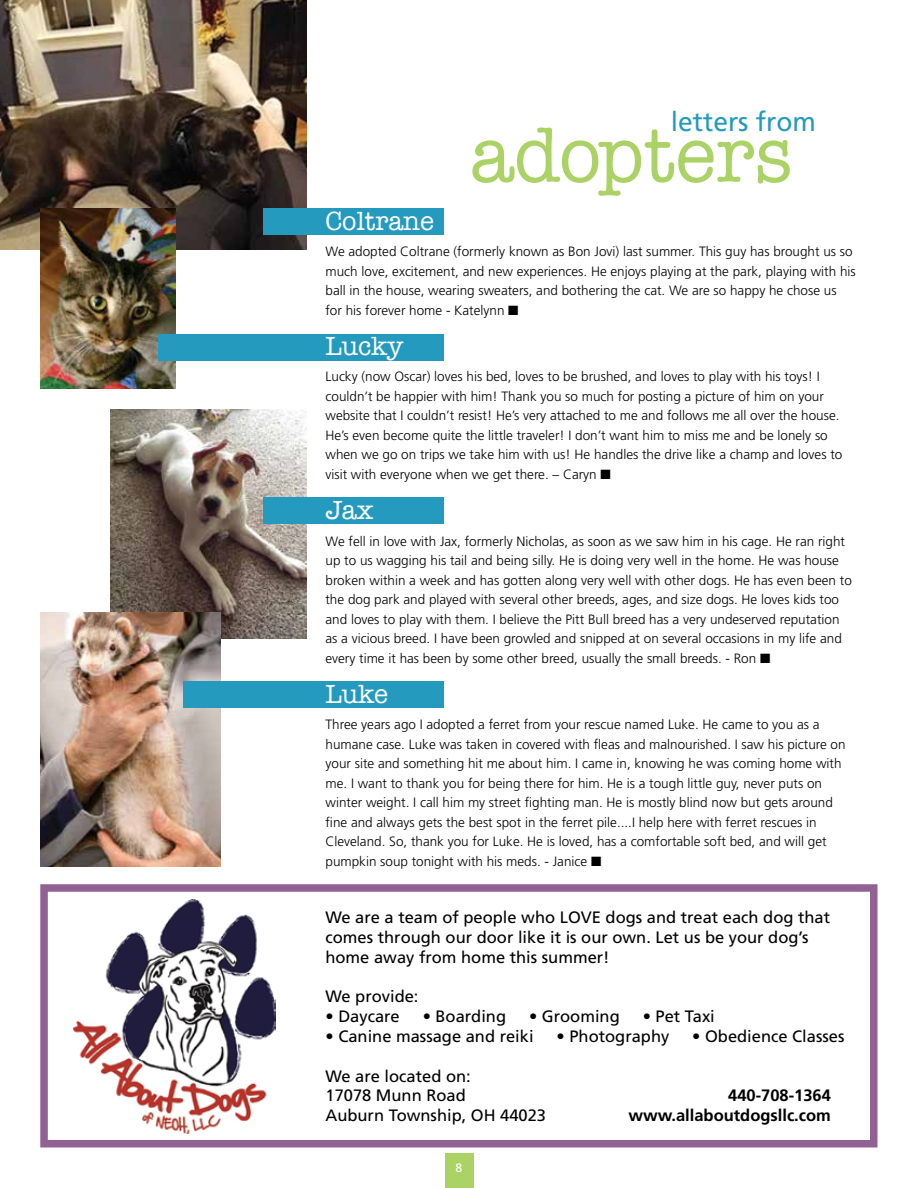
<style>
.page{position:relative;width:918px;height:1188px;background:#fff}
.page>*{position:absolute;margin:0;border:0;box-sizing:border-box;transform-origin:0 0}
.t1{font:79.5px "American Typewriter";color:#aad265}
.t2{font:27px "American Typewriter";color:#fff}
.t3{font:27px "Frutiger";color:#259abf}
.t4{font:16.5px/19.8px "Frutiger";color:#000}
.t5{font:700 16.5px "Frutiger";color:#000}
.t6{font:300 13.5px/19.5px "Frutiger";color:#000}
.t7{font:12.15px "Frutiger";color:#fff}
</style>
<div class="page">
<img style="left:110px;top:409px;width:196px;height:230px">
<img style="left:0;top:0;width:306px;height:250px">
<img style="left:40px;top:208px;width:135px;height:181px">
<img style="left:40px;top:612px;width:180px;height:254px">
<div style="left:264px;top:497px;width:180px;height:27px;background:#259abf"></div>
<div style="left:264px;top:208px;width:180px;height:27px;background:#259abf"></div>
<div style="left:184px;top:681px;width:260px;height:27px;background:#259abf"></div>
<div style="left:159px;top:334px;width:285px;height:27px;background:#259abf"></div>
<img style="left:73px;top:900px;width:202px;height:233px">
<div style="left:40px;top:884px;width:838px;height:264px;border:8px solid #926193"></div>
<div style="left:445px;top:1154px;width:28px;height:34px;background:#aad265"></div>
<h2 class="t3" style="left:671px;top:105px;width:147px">letters from</h2>
<h1 class="t1" style="left:470px;top:110px;width:324px">adopters</h1>
<h2 class="t2" style="left:326px;top:205px;width:110px">Coltrane</h2>
<p class="t6" style="left:326px;top:242px;width:532px">We adopted Coltrane (formerly known as Bon Jovi) last summer. This guy has brought us so much love, excitement, and new experiences. He enjoys playing at the park, playing with his ball in the house, wearing sweaters, and bothering the cat. We are so happy he chose us for his forever home - Katelynn ■</p>
<h2 class="t2" style="left:326px;top:331px;width:79px">Lucky</h2>
<p class="t6" style="left:326px;top:367px;width:518px">Lucky (now Oscar) loves his bed, loves to be brushed, and loves to play with his toys! I couldn’t be happier with him! Thank you so much for posting a picture of him on your website that I couldn’t resist! He’s very attached to me and follows me all over the house.<br>He’s even become quite the little traveler! I don’t want him to miss me and be lonely so when we go on trips we take him with us! He handles the drive like a champ and loves to visit with everyone when we get there. – Caryn ■</p>
<h2 class="t2" style="left:326px;top:495px;width:50px">Jax</h2>
<p class="t6" style="left:326px;top:531px;width:528px">We fell in love with Jax, formerly Nicholas, as soon as we saw him in his cage. He ran right up to us wagging his tail and being silly. He is doing very well in the home. He was house broken within a week and has gotten along very well with other dogs. He has even been to the dog park and played with several other breeds, ages, and size dogs. He loves kids too and loves to play with them. I believe the Pitt Bull breed has a very undeserved reputation as a vicious breed. I have been growled and snipped at on several occasions in my life and every time it has been by some other breed, usually the small breeds. - Ron ■</p>
<h2 class="t2" style="left:326px;top:679px;width:64px">Luke</h2>
<p class="t6" style="left:326px;top:715px;width:522px">Three years ago I adopted a ferret from your rescue named Luke. He came to you as a humane case. Luke was taken in covered with fleas and malnourished. I saw his picture on your site and something hit me about him. I came in, knowing he was coming home with me. I want to thank you for being there for him. He is a tough little guy, never puts on winter weight. I call him my street fighting man. He is mostly blind now but gets around fine and always gets the best spot in the ferret pile....I help here with ferret rescues in Cleveland. So, thank you for Luke. He is loved, has a comfortable soft bed, and will get pumpkin soup tonight with his meds. - Janice ■</p>
<p class="t4" style="left:326px;top:908px;width:506px">We are a team of people who LOVE dogs and treat each dog that comes through our door like it is our own. Let us be your dog’s home away from home this summer!</p>
<p class="t4" style="left:326px;top:987px;width:95px">We provide:</p>
<p class="t4" style="left:326px;top:1007px;width:76px">• Daycare</p>
<p class="t4" style="left:423px;top:1007px;width:85px">• Boarding</p>
<p class="t4" style="left:529px;top:1007px;width:92px">• Grooming</p>
<p class="t4" style="left:643px;top:1007px;width:74px">• Pet Taxi</p>
<p class="t4" style="left:326px;top:1026px;width:210px">• Canine massage and reiki</p>
<p class="t4" style="left:557px;top:1026px;width:114px">• Photography</p>
<p class="t4" style="left:692px;top:1026px;width:154px">• Obedience Classes</p>
<p class="t4" style="left:326px;top:1066px;width:147px">We are located on:<br>17078 Munn Road</p>
<p class="t5" style="left:728px;top:1086px;width:104px">440-708-1364</p>
<p class="t4" style="left:326px;top:1106px;width:222px">Auburn Township, OH 44023</p>
<p class="t5" style="left:628px;top:1106px;width:204px">www.allaboutdogsllc.com</p>
<p class="t7" style="left:456px;top:1161px;width:8px">8</p>
</div>
